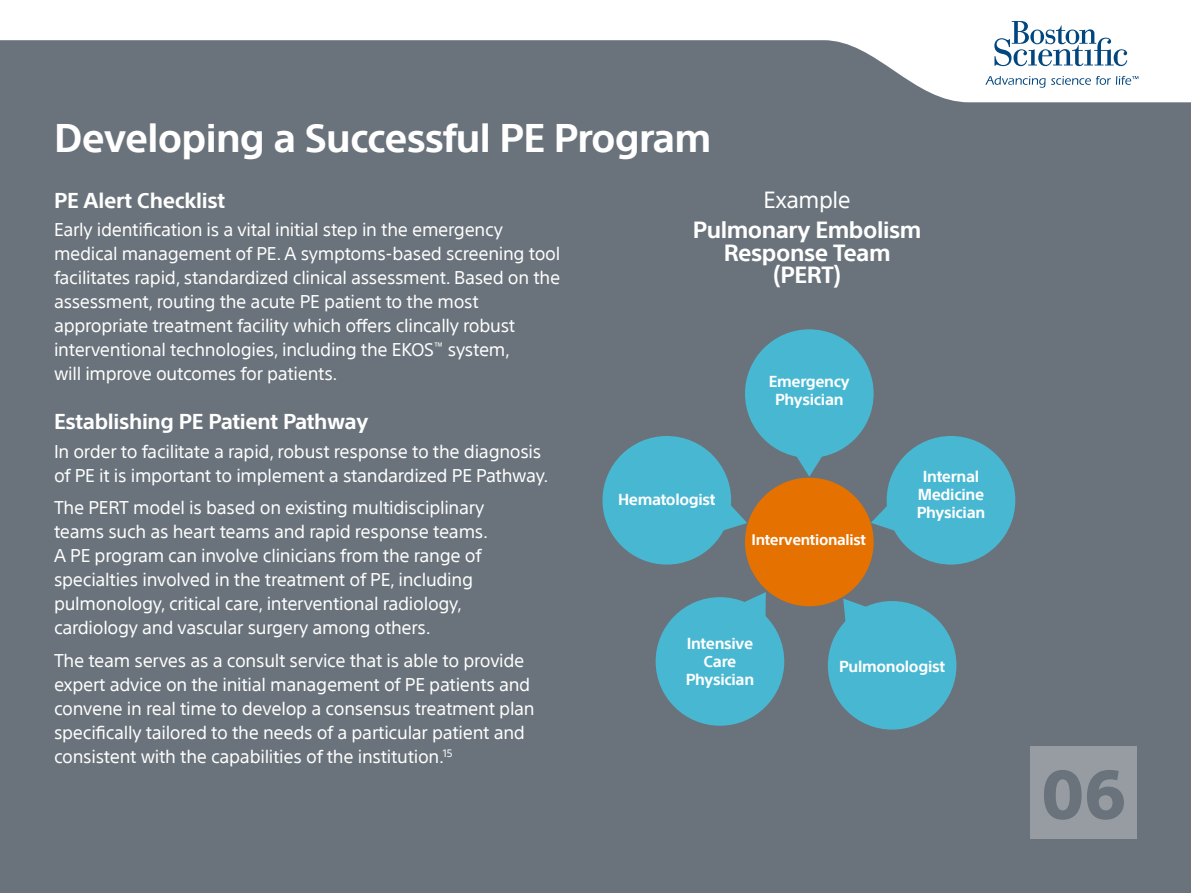
<style>
.page{position:relative;width:1191px;height:893px;background:#6a737b}
.page>*{position:absolute;margin:0;border:0;box-sizing:border-box;transform-origin:0 0}
.t1{font:800 67.5px "SST";color:#6a737b}
.t2{font:700 39px "SST";letter-spacing:-.02em;color:#fff}
.t3{font:700 22.8px/22.5px "SST";letter-spacing:-.02em;color:#fff;text-align:center}
.t4{font:22.8px "SST";letter-spacing:-.02em;color:#fff}
.t5{font:700 21px "SST";letter-spacing:-.015em;color:#fff}
.t6{font:18px/24px "SST";letter-spacing:-.015em;color:#fff}
.t7{font:700 15.45px/18.1px "SST";letter-spacing:-.02em;color:#fff;text-align:center}
.t8{font:700 14.85px "SST";letter-spacing:-.02em;color:#fff}
</style>
<div class="page">
<svg style="left:0;top:0;width:1191px;height:102px;fill:#fff"></svg>
<svg style="left:994px;top:21px;width:133px;height:45px;background:#bed0de"></svg>
<svg style="left:985px;top:76px;width:60px;height:12px"></svg>
<svg style="left:1051px;top:76px;width:87px;height:9px"></svg>
<div style="left:745px;top:329px;width:128px;height:129px;background:#48b8d2;border-radius:50%"></div>
<svg style="left:795px;top:456px;width:28px;height:21px"></svg>
<div style="left:655px;top:597px;width:129px;height:129px;background:#48b8d2;border-radius:50%"></div>
<svg style="left:742px;top:592px;width:24px;height:24px"></svg>
<div style="left:828px;top:601px;width:128px;height:129px;background:#48b8d2;border-radius:50%"></div>
<svg style="left:843px;top:599px;width:24px;height:25px"></svg>
<div style="left:886px;top:436px;width:129px;height:129px;background:#48b8d2;border-radius:50%"></div>
<svg style="left:871px;top:504px;width:23px;height:27px"></svg>
<div style="left:602px;top:436px;width:129px;height:129px;background:#48b8d2;border-radius:50%"></div>
<svg style="left:723px;top:506px;width:24px;height:25px"></svg>
<div style="left:745px;top:478px;width:128px;height:128px;background:#e57200;border-radius:50%"></div>
<div style="left:1030px;top:747px;width:107px;height:92px;background:#969ca2"></div>
<p class="t2" style="left:54px;top:115px;width:658px">Developing a Successful PE Program</p>
<p class="t5" style="left:54px;top:188px;width:173px">PE Alert Checklist</p>
<p class="t6" style="left:54px;top:217px;width:508px">Early identification is a vital initial step in the emergency medical management of PE. A symptoms-based screening tool facilitates rapid, standardized clinical assessment. Based on the assessment, routing the acute PE patient to the most appropriate treatment facility which offers clincally robust interventional technologies, including the EKOS<sup>™</sup> system,<br>will improve outcomes for patients.</p>
<p class="t5" style="left:54px;top:409px;width:316px">Establishing PE Patient Pathway</p>
<p class="t6" style="left:54px;top:439px;width:496px">In order to facilitate a rapid, robust response to the diagnosis of PE it is important to implement a standardized PE Pathway.</p>
<p class="t6" style="left:54px;top:495px;width:435px">The PERT model is based on existing multidisciplinary teams such as heart teams and rapid response teams.<br>A PE program can involve clinicians from the range of specialties involved in the treatment of PE, including pulmonology, critical care, interventional radiology, cardiology and vascular surgery among others.</p>
<p class="t6" style="left:54px;top:648px;width:482px">The team serves as a consult service that is able to provide expert advice on the initial management of PE patients and convene in real time to develop a consensus treatment plan specifically tailored to the needs of a particular patient and consistent with the capabilities of the institution.<sup>15</sup></p>
<p class="t4" style="left:763px;top:186px;width:89px">Example</p>
<p class="t3" style="left:693px;top:219px;width:230px">Pulmonary Embolism<br>Response Team</p>
<p class="t3" style="left:773px;top:264px;width:69px">(PERT)</p>
<p class="t7" style="left:618px;top:490px;width:99px">Hematologist</p>
<p class="t7" style="left:769px;top:373px;width:82px">Emergency<br>Physician</p>
<p class="t8" style="left:751px;top:531px;width:116px">Interventionalist</p>
<p class="t7" style="left:916px;top:467px;width:70px">Internal<br>Medicine<br>Physician</p>
<p class="t7" style="left:685px;top:634px;width:70px">Intensive<br>Care<br>Physician</p>
<p class="t7" style="left:839px;top:657px;width:107px">Pulmonologist</p>
<h1 class="t1" style="left:1041px;top:755px;width:86px">06</h1>
</div>
